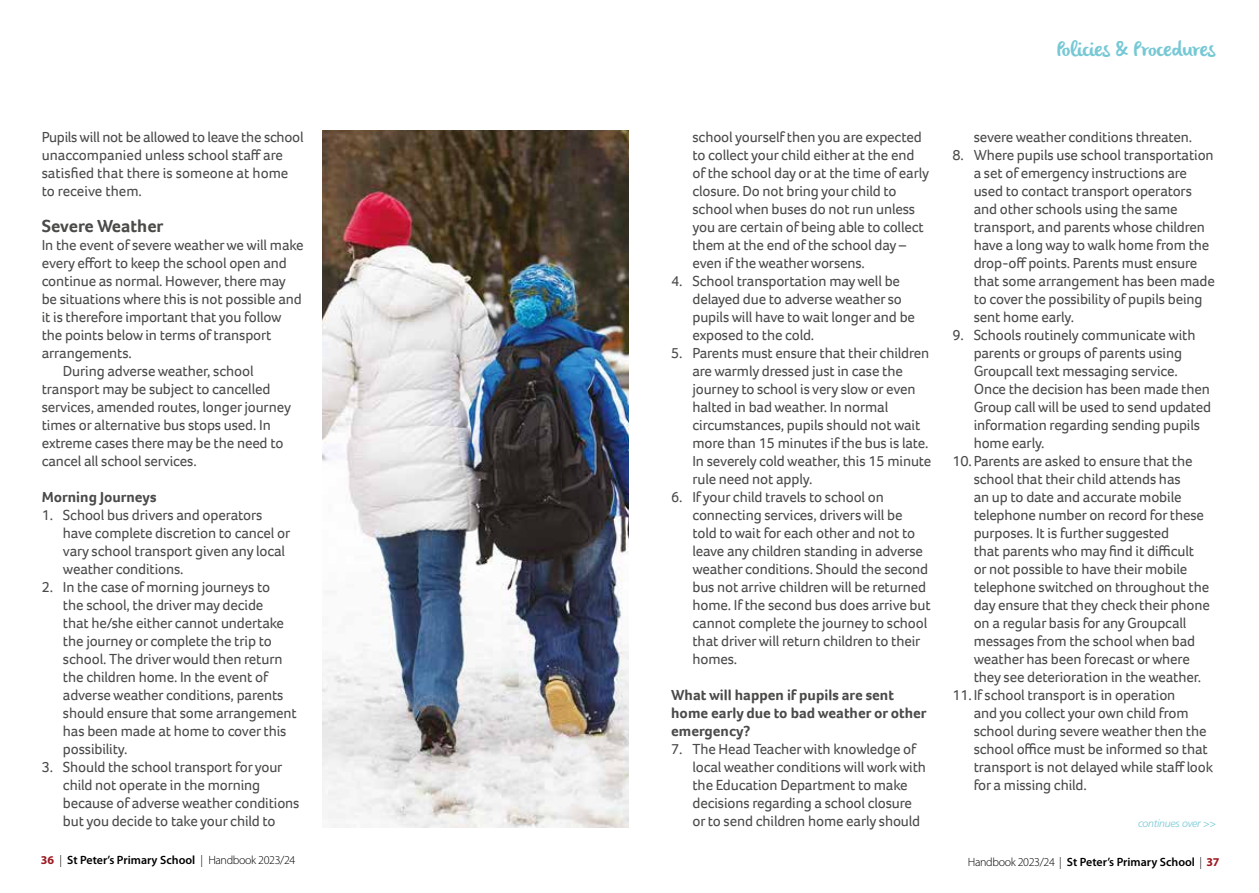
<style>
.page{position:relative;width:1259px;height:893px;background:#fff}
.page>*{position:absolute;margin:0;border:0;box-sizing:border-box;transform-origin:0 0}
.t1{font:21px "olivier";color:#76c8d5}
.t2{font:700 18px "Foco";color:#4a4a49}
.t3{font:15px/18px "Foco";letter-spacing:-.01em;color:#4a4a49}
.t4{font:700 15px/18px "Foco";color:#4a4a49}
.t5{font:600 12px "Myriad Pro";color:#000}
.t6{font:italic 300 10.5px "Frutiger";letter-spacing:-.02em;color:#76c8d5}
.s1{font-family:"Bree";font-weight:700;color:#9b1921}
.s2{font-weight:300;font-size:10.5px}
.s3{font-weight:300}
.s4{font-weight:700;color:#9b1921}
</style>
<div class="page">
<img style="left:323px;top:130px;width:305px;height:697px">
<p class="t3" style="left:42px;top:127px;width:263px">Pupils will not be allowed to leave the school unaccompanied unless school staff are satisfied that there is someone at home to receive them.</p>
<p class="t2" style="left:42px;top:214px;width:123px">Severe Weather</p>
<p class="t3" style="left:42px;top:235px;width:264px">In the event of severe weather we will make</p>
<p class="t3" style="left:42px;top:253px;width:247px">every effort to keep the school open and</p>
<p class="t3" style="left:42px;top:271px;width:246px">continue as normal. However, there may</p>
<p class="t3" style="left:42px;top:289px;width:262px">be situations where this is not possible and</p>
<p class="t3" style="left:42px;top:307px;width:241px">it is therefore important that you follow</p>
<p class="t3" style="left:42px;top:325px;width:231px">the points below in terms of transport</p>
<p class="t3" style="left:42px;top:343px;width:92px">arrangements.</p>
<p class="t3" style="left:63px;top:361px;width:192px">During adverse weather, school</p>
<p class="t3" style="left:42px;top:379px;width:230px">transport may be subject to cancelled</p>
<p class="t3" style="left:42px;top:397px;width:251px">services, amended routes, longer journey</p>
<p class="t3" style="left:42px;top:415px;width:231px">times or alternative bus stops used. In</p>
<p class="t3" style="left:42px;top:433px;width:243px">extreme cases there may be the need to</p>
<p class="t3" style="left:42px;top:451px;width:156px">cancel all school services.</p>
<p class="t4" style="left:42px;top:487px;width:116px">Morning Journeys</p>
<p class="t3" style="left:63px;top:505px;width:229px;text-indent:-21px">1. School bus drivers and operators have complete discretion to cancel or vary school transport given any local weather conditions.</p>
<p class="t3" style="left:63px;top:577px;width:235px;text-indent:-21px">2. In the case of morning journeys to<br>the school, the driver may decide<br>that he/she either cannot undertake the journey or complete the trip to school. The driver would then return the children home. In the event of adverse weather conditions, parents should ensure that some arrangement has been made at home to cover this possibility.</p>
<p class="t3" style="left:63px;top:757px;width:238px;text-indent:-21px">3. Should the school transport for your child not operate in the morning because of adverse weather conditions but you decide to take your child to</p>
<h1 class="t1" style="left:1056px;top:37px;width:160px">Policies &amp; Procedures</h1>
<p class="t3" style="left:692px;top:127px;width:238px">school yourself then you are expected to collect your child either at the end of the school day or at the time of early closure. Do not bring your child to school when buses do not run unless you are certain of being able to collect them at the end of the school day – even if the weather worsens.</p>
<p class="t3" style="left:692px;top:271px;width:224px;text-indent:-21px">4. School transportation may well be delayed due to adverse weather so pupils will have to wait longer and be exposed to the cold.</p>
<p class="t3" style="left:692px;top:343px;width:240px;text-indent:-21px">5. Parents must ensure that their children are warmly dressed just in case the journey to school is very slow or even halted in bad weather. In normal circumstances, pupils should not wait more than 15 minutes if the bus is late.<br>In severely cold weather, this 15 minute rule need not apply.</p>
<p class="t3" style="left:692px;top:487px;width:240px;text-indent:-21px">6. If your child travels to school on connecting services, drivers will be<br>told to wait for each other and not to leave any children standing in adverse weather conditions. Should the second bus not arrive children will be returned home. If the second bus does arrive but cannot complete the journey to school that driver will return children to their homes.</p>
<p class="t4" style="left:671px;top:685px;width:257px">What will happen if pupils are sent home early due to bad weather or other emergency?</p>
<p class="t3" style="left:692px;top:739px;width:235px;text-indent:-21px">7. The Head Teacher with knowledge of local weather conditions will work with the Education Department to make decisions regarding a school closure or to send children home early should</p>
<p class="t3" style="left:973px;top:127px;width:220px">severe weather conditions threaten.</p>
<p class="t3" style="left:973px;top:145px;width:243px;text-indent:-21px">8. Where pupils use school transportation a set of emergency instructions are used to contact transport operators and other schools using the same transport, and parents whose children have a long way to walk home from the drop-off points. Parents must ensure that some arrangement has been made to cover the possibility of pupils being sent home early.</p>
<p class="t3" style="left:952px;top:325px;width:244px">9. Schools routinely communicate with</p>
<p class="t3" style="left:973px;top:343px;width:210px">parents or groups of parents using</p>
<p class="t3" style="left:973px;top:361px;width:206px">Groupcall text messaging service.</p>
<p class="t3" style="left:973px;top:379px;width:238px">Once the decision has been made then</p>
<p class="t3" style="left:973px;top:397px;width:239px">Group call will be used to send updated</p>
<p class="t3" style="left:973px;top:415px;width:228px">information regarding sending pupils</p>
<p class="t3" style="left:973px;top:433px;width:72px">home early.</p>
<p class="t3" style="left:952px;top:451px;width:242px">10.Parents are asked to ensure that the</p>
<p class="t3" style="left:973px;top:469px;width:208px">school that their child attends has</p>
<p class="t3" style="left:973px;top:487px;width:209px">an up to date and accurate mobile</p>
<p class="t3" style="left:973px;top:505px;width:232px">telephone number on record for these</p>
<p class="t3" style="left:973px;top:523px;width:197px">purposes. It is further suggested</p>
<p class="t3" style="left:973px;top:541px;width:222px">that parents who may find it difficult</p>
<p class="t3" style="left:973px;top:559px;width:215px">or not possible to have their mobile</p>
<p class="t3" style="left:973px;top:577px;width:237px">telephone switched on throughout the</p>
<p class="t3" style="left:973px;top:595px;width:238px">day ensure that they check their phone</p>
<p class="t3" style="left:973px;top:613px;width:214px">on a regular basis for any Groupcall</p>
<p class="t3" style="left:973px;top:631px;width:223px">messages from the school when bad</p>
<p class="t3" style="left:973px;top:649px;width:218px">weather has been forecast or where</p>
<p class="t3" style="left:973px;top:667px;width:229px">they see deterioration in the weather.</p>
<p class="t3" style="left:952px;top:685px;width:224px">11.If school transport is in operation</p>
<p class="t3" style="left:973px;top:703px;width:216px">and you collect your own child from</p>
<p class="t3" style="left:973px;top:721px;width:234px">school during severe weather then the</p>
<p class="t3" style="left:973px;top:739px;width:236px">school office must be informed so that</p>
<p class="t3" style="left:973px;top:757px;width:241px">transport is not delayed while staff look</p>
<p class="t3" style="left:973px;top:775px;width:115px">for a missing child.</p>
<p class="t6" style="left:1138px;top:817px;width:79px">continues over &gt;&gt;</p>
<p class="t5" style="left:42px;top:850px;width:264px"><span class="s1">32</span> <span class="s2">|</span> St Boswells Primary School <span class="s2">|</span> <span class="s3">Handbook 2020/21</span></p>
<p class="t5" style="left:954px;top:850px;width:263px"><span class="s3">Handbook 2020/21</span> <span class="s2">|</span> St Boswells Primary School <span class="s3">|</span> <span class="s1">33</span></p>
<p class="t5" style="left:41px;top:853px;width:256px"><span class="s4">36</span> <span class="s3">|</span> St Peter’s Primary School <span class="s3">| Handbook 2023/24</span></p>
<p class="t5" style="left:968px;top:855px;width:253px"><span class="s3">Handbook 2023/24 |</span> St Peter’s Primary School <span class="s3">|</span> <span class="s4">37</span></p>
</div>
